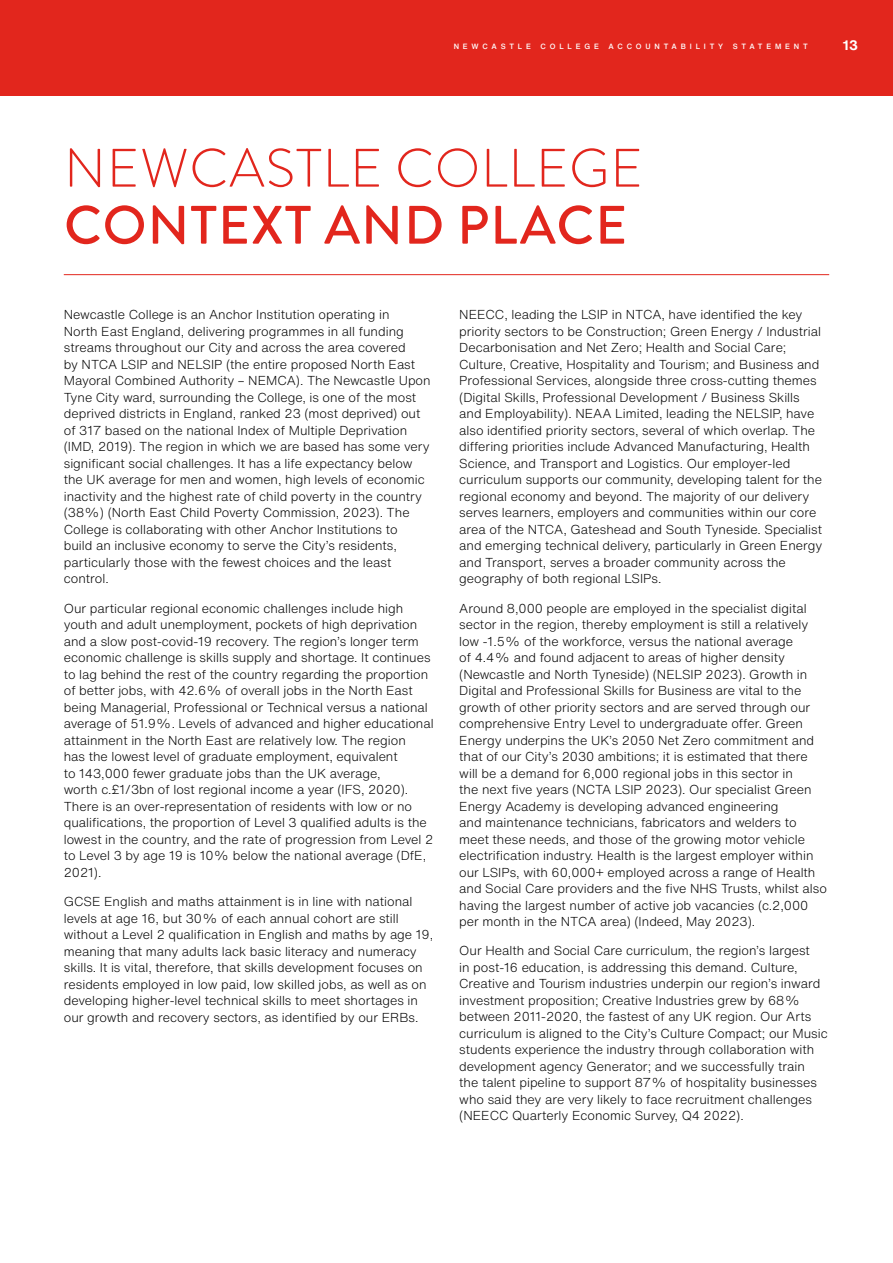
<style>
.page{position:relative;width:893px;height:1263px;background:#fff}
.page>*{position:absolute;margin:0;border:0;box-sizing:border-box;transform-origin:0 0}
.t1{font:300 54px "Brandon Grotesque";letter-spacing:.02em;color:#e2261d}
.t2{font:500 54px "Brandon Grotesque";letter-spacing:.02em;color:#e2261d}
.t3{font:700 13.5px "Helvetica Now Text";color:#fff}
.t4{font:300 12.75px/16.5px "Helvetica Now Text";color:#000}
.t5{font:500 7.5px "Helvetica Now Text";letter-spacing:.51em;color:#fff}
</style>
<div class="page">
<div style="left:0;top:0;width:893px;height:96px;background:#e2261d"></div>
<hr style="left:64px;top:274px;width:765px;height:1px;background:#e2261d">
<p class="t5" style="left:454px;top:41px;width:79px">NEWCASTLE</p>
<p class="t5" style="left:541px;top:41px;width:60px">COLLEGE</p>
<p class="t5" style="left:608px;top:41px;width:116px">ACCOUNTABILITY</p>
<p class="t5" style="left:733px;top:41px;width:77px">STATEMENT</p>
<p class="t3" style="left:843px;top:36px;width:17px">13</p>
<h1 class="t1" style="left:64px;top:131px;width:580px">NEWCASTLE COLLEGE</h1>
<h1 class="t2" style="left:64px;top:188px;width:564px">CONTEXT AND PLACE</h1>
<p class="t4" style="left:64px;top:307px;width:368px">Newcastle College is an Anchor Institution operating in<br>North East England, delivering programmes in all funding streams throughout our City and across the area covered<br>by NTCA LSIP and NELSIP (the entire proposed North East Mayoral Combined Authority – NEMCA). The Newcastle Upon Tyne City ward, surrounding the College, is one of the most deprived districts in England, ranked 23 (most deprived) out of 317 based on the national Index of Multiple Deprivation (IMD, 2019). The region in which we are based has some very significant social challenges. It has a life expectancy below the UK average for men and women, high levels of economic inactivity and the highest rate of child poverty in the country (38%) (North East Child Poverty Commission, 2023). The College is collaborating with other Anchor Institutions to<br>build an inclusive economy to serve the City’s residents, particularly those with the fewest choices and the least control.</p>
<p class="t4" style="left:64px;top:600px;width:371px">Our particular regional economic challenges include high youth and adult unemployment, pockets of high deprivation and a slow post-covid-19 recovery. The region’s longer term economic challenge is skills supply and shortage. It continues to lag behind the rest of the country regarding the proportion of better jobs, with 42.6% of overall jobs in the North East being Managerial, Professional or Technical versus a national average of 51.9%. Levels of advanced and higher educational attainment in the North East are relatively low. The region<br>has the lowest level of graduate employment, equivalent<br>to 143,000 fewer graduate jobs than the UK average,<br>worth c.£1/3bn of lost regional income a year (IFS, 2020).<br>There is an over-representation of residents with low or no qualifications, the proportion of Level 3 qualified adults is the lowest in the country, and the rate of progression from Level 2 to Level 3 by age 19 is 10% below the national average (DfE, 2021).</p>
<p class="t4" style="left:64px;top:893px;width:371px">GCSE English and maths attainment is in line with national levels at age 16, but 30% of each annual cohort are still without a Level 2 qualification in English and maths by age 19, meaning that many adults lack basic literacy and numeracy skills. It is vital, therefore, that skills development focuses on residents employed in low paid, low skilled jobs, as well as on developing higher-level technical skills to meet shortages in our growth and recovery sectors, as identified by our ERBs.</p>
<p class="t4" style="left:459px;top:306px;width:365px">NEECC, leading the LSIP in NTCA, have identified the key priority sectors to be Construction; Green Energy / Industrial Decarbonisation and Net Zero; Health and Social Care; Culture, Creative, Hospitality and Tourism; and Business and Professional Services, alongside three cross-cutting themes (Digital Skills, Professional Development / Business Skills and Employability). NEAA Limited, leading the NELSIP, have also identified priority sectors, several of which overlap. The differing priorities include Advanced Manufacturing, Health Science, and Transport and Logistics. Our employer-led curriculum supports our community, developing talent for the regional economy and beyond. The majority of our delivery serves learners, employers and communities within our core area of the NTCA, Gateshead and South Tyneside. Specialist and emerging technical delivery, particularly in Green Energy and Transport, serves a broader community across the geography of both regional LSIPs.</p>
<p class="t4" style="left:459px;top:600px;width:369px">Around 8,000 people are employed in the specialist digital sector in the region, thereby employment is still a relatively low -1.5% of the workforce, versus the national average<br>of 4.4% and found adjacent to areas of higher density (Newcastle and North Tyneside) (NELSIP 2023). Growth in Digital and Professional Skills for Business are vital to the growth of other priority sectors and are served through our comprehensive Entry Level to undergraduate offer. Green Energy underpins the UK’s 2050 Net Zero commitment and that of our City’s 2030 ambitions; it is estimated that there will be a demand for 6,000 regional jobs in this sector in<br>the next five years (NCTA LSIP 2023). Our specialist Green Energy Academy is developing advanced engineering<br>and maintenance technicians, fabricators and welders to meet these needs, and those of the growing motor vehicle electrification industry. Health is the largest employer within our LSIPs, with 60,000+ employed across a range of Health and Social Care providers and the five NHS Trusts, whilst also having the largest number of active job vacancies (c.2,000 per month in the NTCA area) (Indeed, May 2023).</p>
<p class="t4" style="left:459px;top:942px;width:370px">Our Health and Social Care curriculum, the region’s largest<br>in post-16 education, is addressing this demand. Culture, Creative and Tourism industries underpin our region’s inward investment proposition; Creative Industries grew by 68% between 2011-2020, the fastest of any UK region. Our Arts curriculum is aligned to the City’s Culture Compact; our Music students experience the industry through collaboration with development agency Generator; and we successfully train<br>the talent pipeline to support 87% of hospitality businesses who said they are very likely to face recruitment challenges (NEECC Quarterly Economic Survey, Q4 2022).</p>
</div>
